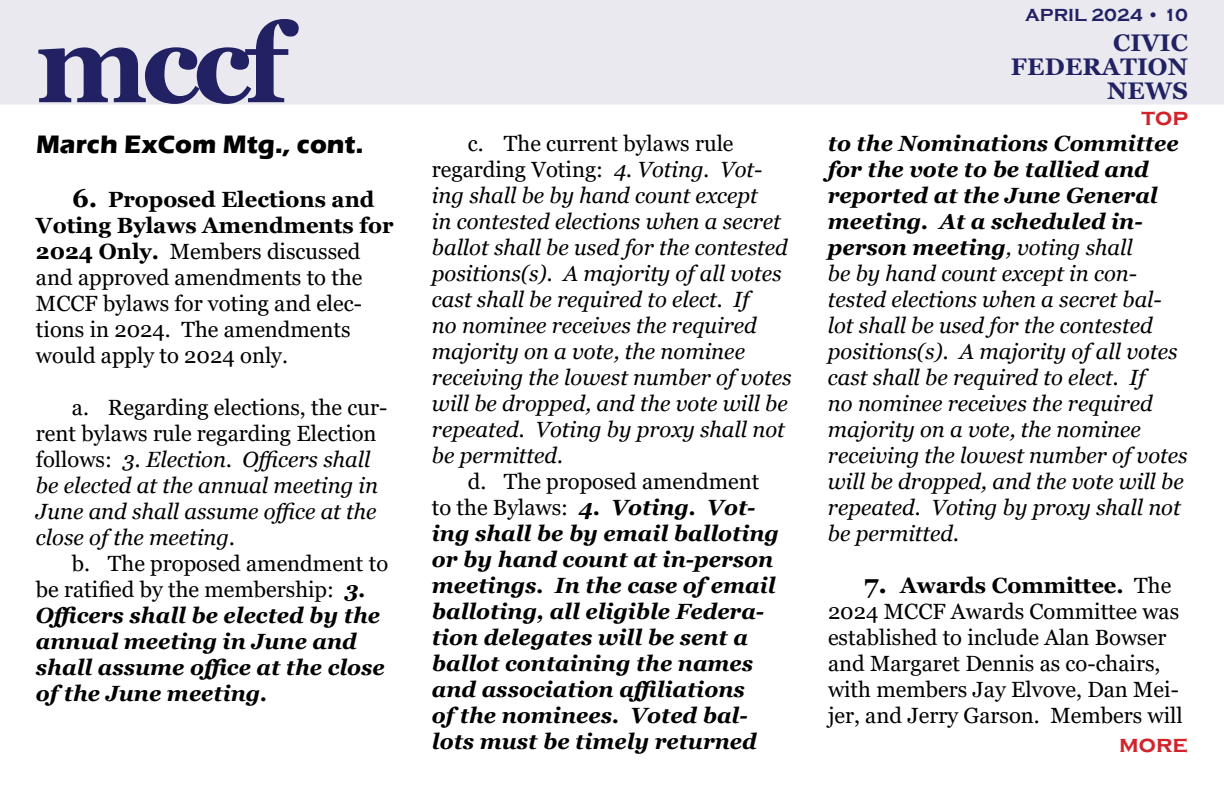
<style>
.page{position:relative;width:1224px;height:792px;background:#fff}
.page>*{position:absolute;margin:0;border:0;box-sizing:border-box;transform-origin:0 0}
.t1{font:700 110px "Georgia";color:#212163}
.t2{font:700 26px "Eras ITC";color:#000}
.t3{font:700 24px/24px "Georgia";letter-spacing:.01em;color:#212163;text-align:right}
.t4{font:700 24px "Copperplate Gothic";color:#d2232a}
.t5{font:italic 22px/26px "Georgia";color:#000}
.t6{font:italic 700 22px/26px "Georgia";color:#000}
.t7{font:22px/26px "Georgia";color:#000}
.t8{font:700 18px "Copperplate Gothic";color:#212163}
.s1{font-weight:700;font-size:26px}
.s2{font-weight:700}
.s3{font-style:normal}
.s4{font-weight:400;font-style:normal}
</style>
<div class="page">
<div style="left:0;top:0;width:1224px;height:104px;background:#e9e9ef"></div>
<h1 class="t1" style="left:36px;top:-7px;width:264px">mccf</h1>
<p class="t2" style="left:36px;top:129px;width:329px">March ExCom Mtg., cont.</p>
<p class="t7" style="left:36px;top:187px;width:359px;text-indent:36px"><span class="s1">6.</span> <span class="s2">Proposed Elections and<br>Voting Bylaws Amendments for<br>2024 Only.</span> Members discussed and approved amendments to the<br>MCCF bylaws for voting and elec&shy;tions in 2024. The amendments would apply to 2024 only.</p>
<p class="t5" style="left:36px;top:394px;width:353px;text-indent:36px"><span class="s3">a. Regarding elections, the cur&shy;rent bylaws rule regarding Election follows:</span> 3. Election. Officers shall be elected at the annual meeting in<br>June and shall assume office at the close of the meeting.</p>
<p class="t6" style="left:36px;top:550px;width:354px;text-indent:36px"><span class="s4">b. The proposed amendment to be ratified by the membership:</span> 3.<br>Officers shall be elected by the annual meeting in June and shall assume office at the close of the June meeting.</p>
<p class="t5" style="left:432px;top:131px;width:361px;text-indent:36px"><span class="s3">c. The current bylaws rule regarding Voting:</span> 4. Voting. Vot&shy;ing shall be by hand count except<br>in contested elections when a secret ballot shall be used for the contested positions(s). A majority of all votes cast shall be required to elect. If<br>no nominee receives the required majority on a vote, the nominee receiving the lowest number of votes will be dropped, and the vote will be repeated. Voting by proxy shall not be permitted.</p>
<p class="t6" style="left:432px;top:469px;width:349px;text-indent:36px"><span class="s4">d. The proposed amendment to the Bylaws:</span> 4. Voting. Vot&shy;ing shall be by email balloting or by hand count at in-person meetings. In the case of email balloting, all eligible Federa&shy;tion delegates will be sent a ballot containing the names and association affiliations<br>of the nominees. Voted bal&shy;lots must be timely returned</p>
<p class="t8" style="left:1025px;top:5px;width:164px">april 2024 • 10</p>
<p class="t3" style="left:1011px;top:30px;width:179px">civic federation news</p>
<p class="t4" style="left:1142px;top:104px;width:48px">top</p>
<p class="t5" style="left:828px;top:131px;width:361px"><span class="s2">to the Nominations Committee for the vote to be tallied and reported at the June General meeting. At a scheduled in&shy;person meeting</span>, voting shall<br>be by hand count except in con&shy;tested elections when a secret bal&shy;lot shall be used for the contested positions(s). A majority of all votes cast shall be required to elect. If<br>no nominee receives the required majority on a vote, the nominee receiving the lowest number of votes will be dropped, and the vote will be repeated. Voting by proxy shall not be permitted.</p>
<p class="t7" style="left:828px;top:573px;width:356px;text-indent:36px"><span class="s1">7.</span> <span class="s2">Awards Committee.</span> The<br>2024 MCCF Awards Committee was established to include Alan Bowser and Margaret Dennis as co-chairs, with members Jay Elvove, Dan Mei&shy;jer, and Jerry Garson. Members will</p>
<p class="t4" style="left:1119px;top:731px;width:70px">more</p>
</div>
